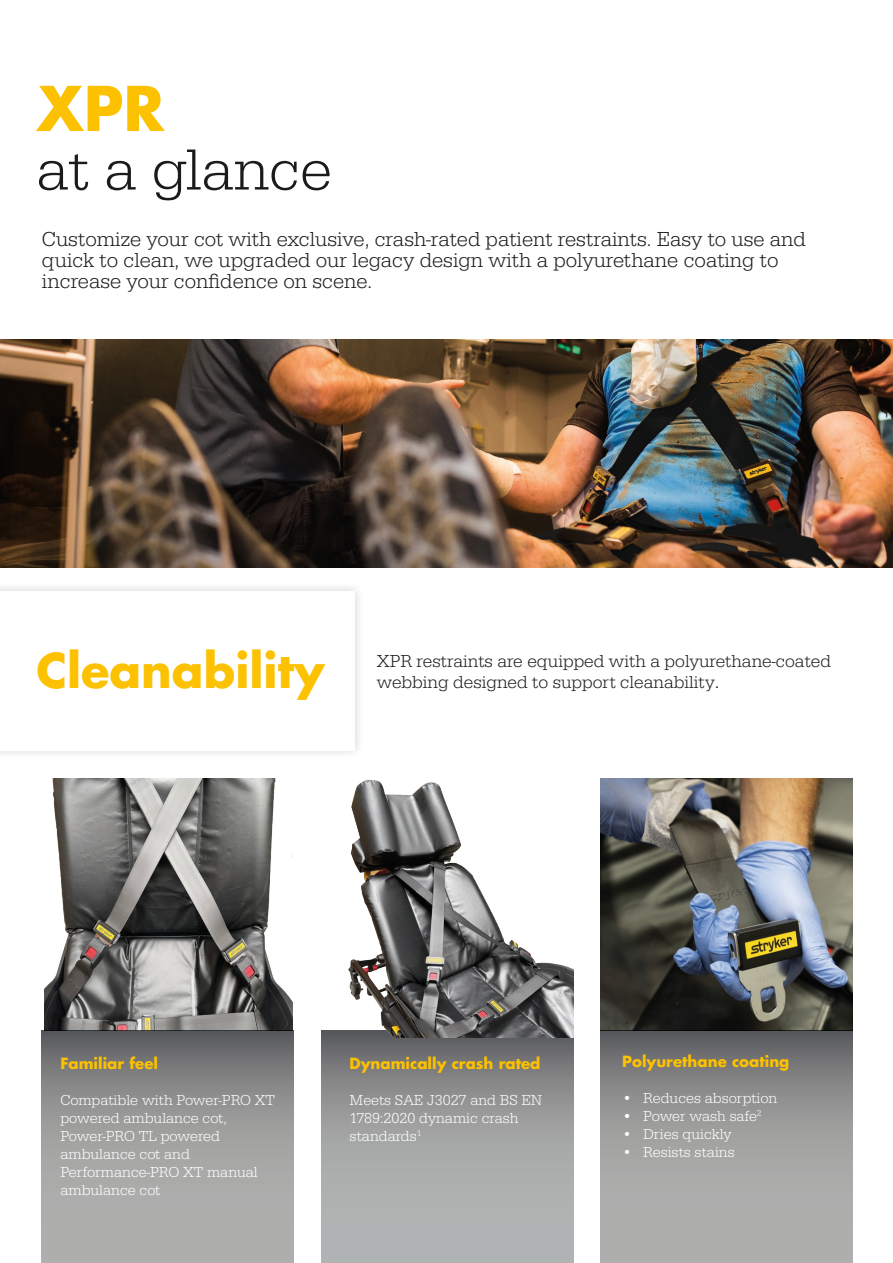
<style>
.page{position:relative;width:893px;height:1263px;background:#fff}
.page>*{position:absolute;margin:0;border:0;box-sizing:border-box;transform-origin:0 0}
.t1{font:300 60px "URW Egyptienne TOT";color:#1c1b1a}
.t2{font:700 60px "Futura For Stryker";color:#fcc100}
.t3{font:700 46.5px "Futura For Stryker";color:#fcc100}
.t4{font:300 21px/21px "URW Egyptienne TOT";color:#1c1b1a}
.t5{font:300 18px/21px "URW Egyptienne TOT";color:#1c1b1a}
.t6{font:300 15px/18px "URW Egyptienne TOT";color:#fff}
.t7{font:700 15px "Futura For Stryker";color:#fcc100}
.s1{font-size:21px}
</style>
<div class="page">
<div style="left:0;top:581px;width:365px;height:179px;background:#1c1b1a;opacity:.2"></div>
<div style="left:0;top:591px;width:355px;height:159px;background:#fff"></div>
<img style="left:45px;top:779px;width:247px;height:252px">
<img style="left:600px;top:779px;width:252px;height:252px">
<svg style="left:322px;top:1031px;width:251px;height:232px;background:#9c9d9d"></svg>
<svg style="left:42px;top:1031px;width:252px;height:232px;background:#989898"></svg>
<svg style="left:600px;top:1031px;width:252px;height:232px;background:#989898"></svg>
<img style="left:0;top:340px;width:893px;height:227px">
<img style="left:326px;top:779px;width:247px;height:258px">
<h1 class="t2" style="left:36px;top:69px;width:129px">XPR</h1>
<h1 class="t1" style="left:36px;top:135px;width:297px">at a glance</h1>
<h3 class="t4" style="left:42px;top:228px;width:765px">Customize your cot with exclusive, crash-rated patient restraints. Easy to use and quick to clean, we upgraded our legacy design with a polyurethane coating to increase your confidence on scene.</h3>
<h2 class="t3" style="left:36px;top:639px;width:290px">Cleanability</h2>
<p class="t5" style="left:377px;top:651px;width:456px">XPR restraints are equipped with a polyurethane-coated webbing designed to support cleanability<span class="s1">.</span></p>
<p class="t7" style="left:60px;top:1053px;width:99px">Familiar feel</p>
<p class="t6" style="left:60px;top:1091px;width:216px">Compatible with Power-PRO XT powered ambulance cot,<br>Power-PRO TL powered ambulance cot and<br>Performance-PRO XT manual ambulance cot</p>
<p class="t7" style="left:350px;top:1053px;width:192px">Dynamically crash rated</p>
<p class="t6" style="left:350px;top:1091px;width:194px">Meets SAE J3027 and BS EN<br>1789:2020 dynamic crash standards<sup>1</sup></p>
<p class="t7" style="left:622px;top:1051px;width:169px">Polyurethane coating</p>
<p class="t6" style="left:622px;top:1089px;width:157px">• Reduces absorption</p>
<p class="t6" style="left:622px;top:1107px;width:141px">• Power wash safe<sup>2</sup></p>
<p class="t6" style="left:622px;top:1125px;width:111px">• Dries quickly</p>
<p class="t6" style="left:622px;top:1143px;width:114px">• Resists stains</p>
</div>
